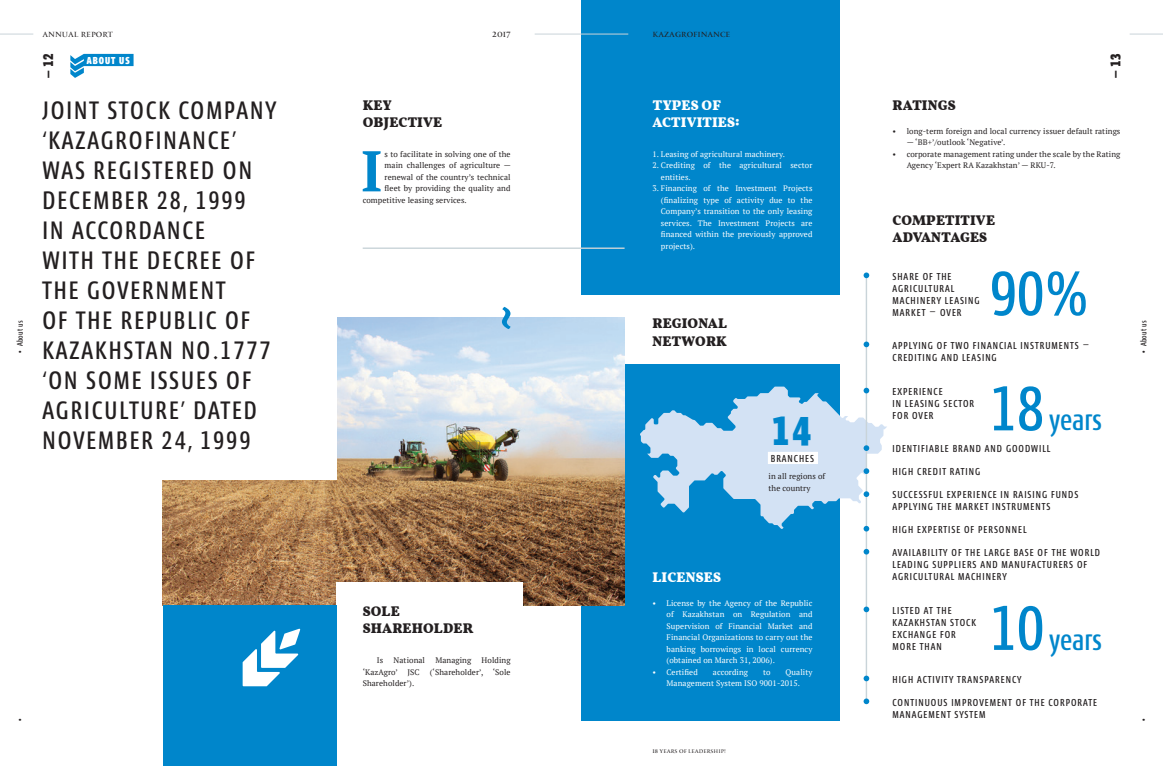
<style>
.page{position:relative;width:1163px;height:766px;background:#fff}
.page>*{position:absolute;margin:0;border:0;box-sizing:border-box;transform-origin:0 0}
.Цифры_6{font:62px "Smarty Cond";color:#0086cb}
.Наборный_без_сдвига{font:700 57.3px "PT Serif";color:#0086cb}
.Заг_3{font:800 40px "Smarty Cond";color:#0086cb}
.Цифры_6-2{font:30px "Smarty Cond";letter-spacing:-.005em;color:#0086cb}
.Лид_большой{font:25px/30px "Smarty Cond";letter-spacing:.08em;color:#231f20}
.Заг_2{font:900 14px/17px "Vollkorn";letter-spacing:.01em;color:#231f20}
.Заг_2-2{font:900 14px/17px "Vollkorn";letter-spacing:.01em;color:#fff}
.t1{font:800 13.8px "Smarty Cond";color:#231f20}
.Выделенный_текст{font:10px/12px "Smarty Cond";letter-spacing:.1em;color:#231f20}
.Название{font:10px "Smarty Cond";letter-spacing:.1em;color:#231f20}
.Колонтитул_цв{font:800 10px "Smarty Cond";letter-spacing:.1em;color:#fff}
.t2{font:8px/11.5px "PT Serif";letter-spacing:.01em;color:#fff;text-align:justify}
.Наборный_без_сдвига-2{font:8px/11.5px "PT Serif";letter-spacing:.01em;color:#231f20}
.Наборный{font:8px "PT Serif";letter-spacing:.01em;color:#231f20}
.t3{font:8px "Smarty Cond";letter-spacing:.03em;color:#231f20}
.t4{font:800 8px "Smarty Cond";color:#231f20}
.t5{font:7.1px "KZPF Monumenta Pro";color:#231f20}
.t6{font:5px "KZPF Monumenta Pro";color:#231f20}
.s1{font-weight:800}
.s2{font-size:62px}
</style>
<div class="page">
<div style="left:581px;top:364px;width:259px;height:356px;background:#0086cb"></div>
<div style="left:581px;top:0;width:259px;height:295px;background:#0086cb"></div>
<img style="left:162px;top:318px;width:462px;height:287px">
<div style="left:150px;top:272px;width:186px;height:207px;background:#fff"></div>
<div style="left:336px;top:582px;width:187px;height:35px;background:#fff"></div>
<svg style="left:70px;top:54px;width:18px;height:24px"></svg>
<div style="left:84px;top:54px;width:49px;height:12px;background:#0086cb"></div>
<div style="left:162px;top:605px;width:174px;height:160px;background:#0086cb"></div>
<hr style="left:865px;top:275px;width:2px;height:426px;background:#c9d4d9">
<hr style="left:362px;top:247px;width:262px;height:2px;background:#c9d4d9">
<svg style="left:242px;top:628px;width:58px;height:58px"></svg>
<svg style="left:863px;top:272px;width:6px;height:6px"></svg>
<svg style="left:863px;top:341px;width:6px;height:6px"></svg>
<svg style="left:863px;top:548px;width:6px;height:6px"></svg>
<svg style="left:863px;top:606px;width:6px;height:6px"></svg>
<svg style="left:863px;top:675px;width:6px;height:6px"></svg>
<svg style="left:863px;top:698px;width:6px;height:6px"></svg>
<svg style="left:640px;top:386px;width:247px;height:145px"></svg>
<svg style="left:502px;top:307px;width:8px;height:22px"></svg>
<hr style="left:0;top:34px;width:33px;height:1px;background:#c9d4d9">
<hr style="left:534px;top:34px;width:94px;height:1px;background:#c9d4d9">
<hr style="left:1129px;top:34px;width:33px;height:1px;background:#c9d4d9">
<p class="t3" style="left:16px;top:352px;width:33px;rotate:-90deg"><span class="s1">•</span> About us</p>
<p class="t4" style="left:15px;top:720px;width:4px;rotate:-90deg">•</p>
<p class="t5" style="left:43px;top:30px;width:72px">ANNUAL REPORT</p>
<p class="t5" style="left:492px;top:30px;width:20px">2017</p>
<p class="t5" style="left:652px;top:30px;width:79px">KAZAGROFINANCE</p>
<h3 class="t1" style="left:40px;top:79px;width:26px;rotate:-90deg">— 12</h3>
<h3 class="t1" style="left:1107px;top:79px;width:26px;rotate:-90deg">— 13</h3>
<p class="Колонтитул_цв" style="left:87px;top:54px;width:44px">ABOUT US</p>
<p class="Лид_большой" style="left:43px;top:96px;width:235px">JOINT STOCK COMPANY ‘KAZAGROFINANCE’<br>WAS REGISTERED ON<br>DECEMBER 28, 1999<br>IN ACCORDANCE<br>WITH THE DECREE OF<br>THE GOVERNMENT<br>OF THE REPUBLIC OF<br>KAZAKHSTAN NO.1777 ‘ON SOME ISSUES OF<br>AGRICULTURE’ DATED<br>NOVEMBER 24, 1999</p>
<p class="Заг_2-2" style="left:652px;top:97px;width:89px">TYPES OF<br>ACTIVITIES:</p>
<p class="Заг_2" style="left:892px;top:97px;width:64px">RATINGS</p>
<p class="Заг_2" style="left:363px;top:97px;width:30px">KEY</p>
<p class="Заг_2" style="left:363px;top:114px;width:81px">OBJECTIVE</p>
<p class="Наборный_без_сдвига-2" style="left:892px;top:125px;width:229px">• long-term foreign and local currency issuer default ratings</p>
<p class="Наборный_без_сдвига-2" style="left:906px;top:137px;width:100px">— ‘BB+’/outlook ‘Negative’.</p>
<p class="Наборный_без_сдвига-2" style="left:906px;top:148px;width:215px;text-indent:-14px">• corporate management rating under the scale by the Rating<br>Agency ‘Expert RA Kazakhstan’ — RKU-7.</p>
<p class="Наборный_без_сдвига" style="left:361px;top:132px;width:23px">I</p>
<p class="Наборный_без_сдвига-2" style="left:384px;top:148px;width:127px">s to facilitate in solving one of the</p>
<p class="t2" style="left:652px;top:148px;width:134px">1. Leasing of agricultural machinery.</p>
<p class="t2" style="left:660px;top:160px;width:153px;text-indent:-9px">2. Crediting of the agricultural sector entities.</p>
<p class="t2" style="left:660px;top:183px;width:153px;text-indent:-9px">3. Financing of the Investment Projects (finalizing type of activity due to the Company’s transition to the only leasing services. The Investment Projects are financed within the previously approved projects).</p>
<p class="Наборный_без_сдвига-2" style="left:384px;top:160px;width:128px">main challenges of agriculture —</p>
<p class="Наборный_без_сдвига-2" style="left:384px;top:171px;width:127px">renewal of the country’s technical</p>
<p class="Наборный_без_сдвига-2" style="left:384px;top:183px;width:127px">fleet by providing the quality and</p>
<p class="Наборный_без_сдвига-2" style="left:362px;top:194px;width:106px">competitive leasing services.</p>
<p class="Заг_2" style="left:892px;top:212px;width:104px">COMPETITIVE</p>
<p class="Заг_2" style="left:892px;top:229px;width:96px">ADVANTAGES</p>
<p class="Цифры_6" style="left:989px;top:260px;width:101px">90%</p>
<p class="Выделенный_текст" style="left:892px;top:270px;width:89px">SHARE OF THE<br>AGRICULTURAL<br>MACHINERY LEASING<br>MARKET — OVER</p>
<p class="Заг_2" style="left:652px;top:315px;width:76px">REGIONAL</p>
<p class="Заг_2" style="left:652px;top:332px;width:76px">NETWORK</p>
<p class="Выделенный_текст" style="left:892px;top:339px;width:198px">APPLYING OF TWO FINANCIAL INSTRUMENTS —<br>CREDITING AND LEASING</p>
<p class="Цифры_6-2" style="left:989px;top:403px;width:114px"><span class="s2">18</span> years</p>
<p class="Выделенный_текст" style="left:892px;top:385px;width:51px">EXPERIENCE</p>
<p class="Выделенный_текст" style="left:892px;top:397px;width:83px">IN LEASING SECTOR</p>
<p class="Выделенный_текст" style="left:892px;top:409px;width:43px">FOR OVER</p>
<p class="Заг_3" style="left:771px;top:407px;width:41px">14</p>
<p class="Название" style="left:770px;top:452px;width:45px">BRANCHES</p>
<p class="Наборный_без_сдвига-2" style="left:768px;top:470px;width:58px">in all regions of</p>
<p class="Наборный_без_сдвига-2" style="left:768px;top:482px;width:44px">the country</p>
<p class="Выделенный_текст" style="left:892px;top:443px;width:159px">IDENTIFIABLE BRAND AND GOODWILL</p>
<p class="Выделенный_текст" style="left:892px;top:466px;width:89px">HIGH CREDIT RATING</p>
<p class="Выделенный_текст" style="left:892px;top:489px;width:187px">SUCCESSFUL EXPERIENCE IN RAISING FUNDS<br>APPLYING THE MARKET INSTRUMENTS</p>
<p class="Выделенный_текст" style="left:892px;top:523px;width:135px">HIGH EXPERTISE OF PERSONNEL</p>
<p class="Выделенный_текст" style="left:892px;top:546px;width:209px">AVAILABILITY OF THE LARGE BASE OF THE WORLD<br>LEADING SUPPLIERS AND MANUFACTURERS OF<br>AGRICULTURAL MACHINERY</p>
<p class="Выделенный_текст" style="left:892px;top:604px;width:85px">LISTED AT THE<br>KAZAKHSTAN STOCK<br>EXCHANGE FOR<br>MORE THAN</p>
<p class="Выделенный_текст" style="left:892px;top:673px;width:130px">HIGH ACTIVITY TRANSPARENCY</p>
<p class="Выделенный_текст" style="left:892px;top:696px;width:206px">CONTINUOUS IMPROVEMENT OF THE CORPORATE<br>MANAGEMENT SYSTEM</p>
<p class="Заг_2-2" style="left:652px;top:568px;width:70px">LICENSES</p>
<p class="t2" style="left:666px;top:597px;width:147px;text-indent:-14px">• License by the Agency of the Republic of Kazakhstan on Regulation and Supervision of Financial Market and Financial Organizations to carry out the banking borrowings in local currency (obtained on March 31, 2006).</p>
<p class="t2" style="left:652px;top:666px;width:47px">• Certified</p>
<p class="t2" style="left:712px;top:666px;width:37px">according</p>
<p class="t2" style="left:763px;top:666px;width:9px">to</p>
<p class="Цифры_6-2" style="left:989px;top:623px;width:114px"><span class="s2">10</span> years</p>
<p class="Заг_2" style="left:363px;top:603px;width:111px">SOLE<br>SHAREHOLDER</p>
<p class="Наборный" style="left:377px;top:655px;width:8px">Is</p>
<p class="Наборный" style="left:393px;top:655px;width:33px">National</p>
<p class="Наборный" style="left:435px;top:655px;width:37px">Managing</p>
<p class="Наборный" style="left:481px;top:655px;width:30px">Holding</p>
<p class="Наборный" style="left:362px;top:666px;width:59px">‘KazAgro’ JSC</p>
<p class="Наборный" style="left:430px;top:666px;width:82px">(‘Shareholder’, ‘Sole</p>
<p class="Наборный" style="left:362px;top:678px;width:53px">Shareholder’).</p>
<p class="t2" style="left:666px;top:666px;width:147px;text-indent:119px">Quality<br>Management System ISO 9001-2015.</p>
<p class="t6" style="left:652px;top:747px;width:75px">18 YEARS OF LEADERSHIP!</p>
<p class="t3" style="left:1139px;top:352px;width:33px;rotate:-90deg"><span class="s1">•</span> About us</p>
<p class="t4" style="left:1138px;top:720px;width:4px;rotate:-90deg">•</p>
</div>
